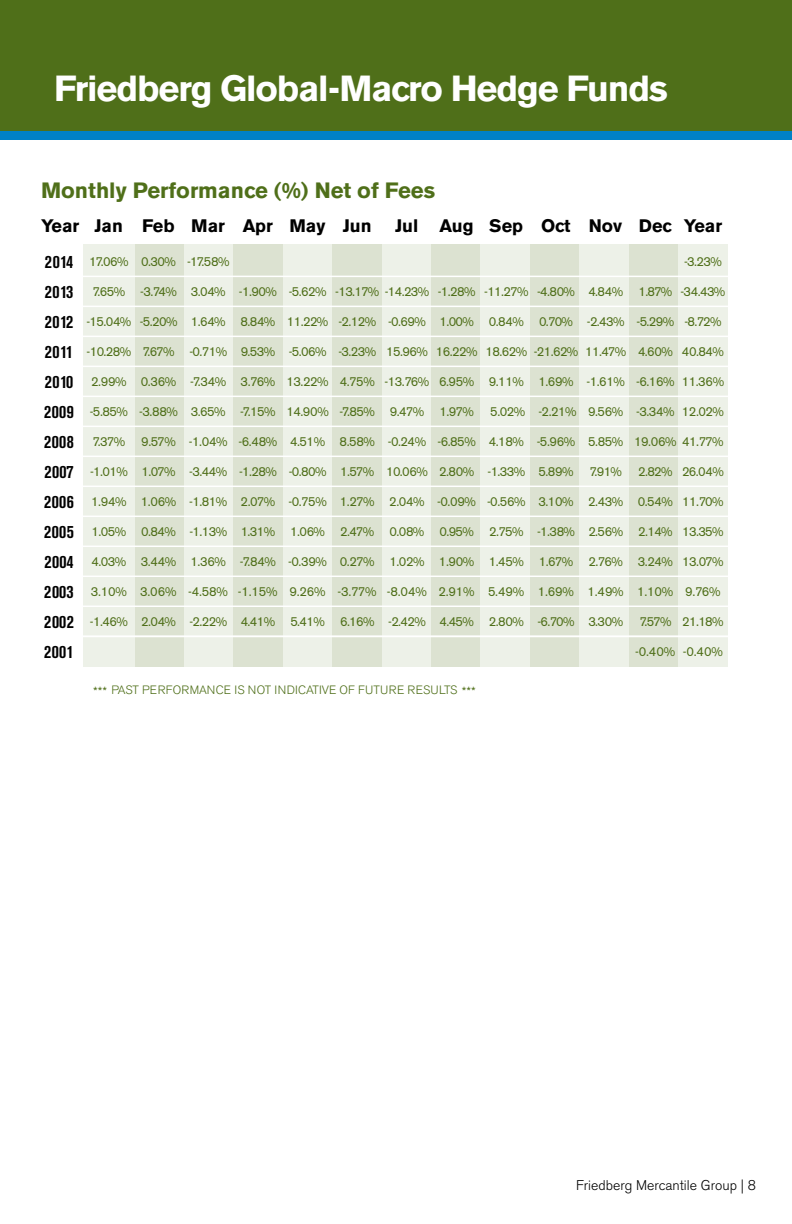
<style>
.page{position:relative;width:792px;height:1224px;background:#fff}
.page>*{position:absolute;margin:0;border:0;box-sizing:border-box;transform-origin:0 0}
.t1{font:700 36px "Akzidenz Grotesk BE";letter-spacing:-.03em;color:#fff}
.t2{font:700 22px "Akzidenz Grotesk BE";color:#4f6f19}
.t3{font:700 18px "Akzidenz Grotesk BE";color:#000}
.t4{font:700 condensed 18px "Akzidenz Grotesk BE";color:#000}
.t5{font:300 14px "Akzidenz Grotesk BE";color:#000}
.t6{font:13px "Akzidenz Grotesk BE";letter-spacing:-.04em;color:#4f6f19}
.t7{font:13px "Akzidenz Grotesk BE";letter-spacing:-.02em;color:#4f6f19}
.t8{font:300 12px "Akzidenz Grotesk BE";letter-spacing:.02em;color:#4f6f19}
.s1{font-weight:700;font-stretch:condensed;font-size:18px;color:#000}
.s2{font-size:16px}
</style>
<div class="page">
<div style="left:0;top:128px;width:792px;height:11px;background:#0081c6"></div>
<div style="left:83px;top:245px;width:52px;height:422px;background:#edf1e8"></div>
<div style="left:135px;top:245px;width:49px;height:422px;background:#dce2d1"></div>
<div style="left:184px;top:245px;width:50px;height:422px;background:#edf1e8"></div>
<div style="left:234px;top:245px;width:49px;height:422px;background:#dce2d1"></div>
<div style="left:283px;top:245px;width:49px;height:422px;background:#edf1e8"></div>
<div style="left:332px;top:245px;width:50px;height:422px;background:#dce2d1"></div>
<div style="left:382px;top:245px;width:49px;height:422px;background:#edf1e8"></div>
<div style="left:431px;top:245px;width:50px;height:422px;background:#dce2d1"></div>
<div style="left:481px;top:245px;width:49px;height:422px;background:#edf1e8"></div>
<div style="left:530px;top:245px;width:49px;height:422px;background:#dce2d1"></div>
<div style="left:579px;top:245px;width:50px;height:422px;background:#edf1e8"></div>
<div style="left:629px;top:245px;width:49px;height:422px;background:#dce2d1"></div>
<div style="left:678px;top:245px;width:50px;height:422px;background:#edf1e8"></div>
<hr style="left:81px;top:306px;width:675px;height:1px;background:#fff">
<hr style="left:81px;top:276px;width:675px;height:1px;background:#fff">
<hr style="left:81px;top:336px;width:675px;height:1px;background:#fff">
<hr style="left:81px;top:366px;width:675px;height:1px;background:#fff">
<hr style="left:81px;top:396px;width:675px;height:1px;background:#fff">
<hr style="left:81px;top:426px;width:675px;height:1px;background:#fff">
<hr style="left:81px;top:456px;width:675px;height:1px;background:#fff">
<hr style="left:81px;top:486px;width:675px;height:1px;background:#fff">
<hr style="left:81px;top:516px;width:675px;height:1px;background:#fff">
<hr style="left:81px;top:546px;width:675px;height:1px;background:#fff">
<hr style="left:81px;top:576px;width:675px;height:1px;background:#fff">
<hr style="left:81px;top:606px;width:675px;height:1px;background:#fff">
<hr style="left:81px;top:636px;width:675px;height:1px;background:#fff">
<div style="left:0;top:0;width:792px;height:130px;background:#4f6f19"></div>
<h1 class="t1" style="left:54px;top:67px;width:615px">Friedberg Global-Macro Hedge Funds</h1>
<h2 class="t2" style="left:41px;top:178px;width:396px">Monthly Performance (%) Net of Fees</h2>
<h3 class="t3" style="left:41px;top:215px;width:332px">Year Jan Feb Mar Apr May Jun</h3>
<h3 class="t3" style="left:395px;top:215px;width:329px">Jul Aug Sep Oct Nov Dec Year</h3>
<p class="t6" style="left:45px;top:254px;width:186px"><span class="s1">2014</span> 17.06% 0.30% -17.58%</p>
<p class="t6" style="left:684px;top:254px;width:39px">-3.23%</p>
<p class="t6" style="left:45px;top:284px;width:682px"><span class="s1">2013</span> 7.65% -3.74% 3.04% -1.90% -5.62% -13.17% -14.23% -1.28% -11.27% -4.80% 4.84% 1.87% -34.43%</p>
<p class="t6" style="left:45px;top:314px;width:678px"><span class="s1">2012</span> -15.04% -5.20% 1.64% 8.84% 11.22% -2.12% -0.69% 1.00% 0.84% 0.70% -2.43% -5.29% -8.72%</p>
<p class="t6" style="left:45px;top:344px;width:681px"><span class="s1">2011</span> -10.28% 7.67% -0.71% 9.53% -5.06% -3.23% 15.96% 16.22% 18.62% -21.62% 11.47% 4.60% 40.84%</p>
<p class="t6" style="left:45px;top:374px;width:681px"><span class="s1">2010</span> 2.99% 0.36% -7.34% 3.76% 13.22% 4.75% -13.76% 6.95% 9.11% 1.69% -1.61% -6.16% 11.36%</p>
<p class="t6" style="left:44px;top:404px;width:682px"><span class="s1">2009</span> -5.85% -3.88% 3.65% -7.15% 14.90% -7.85% 9.47% 1.97% 5.02% -2.21% 9.56% -3.34% 12.02%</p>
<p class="t6" style="left:44px;top:434px;width:681px"><span class="s1">2008</span> 7.37% 9.57% -1.04% -6.48% 4.51% 8.58% -0.24% -6.85% 4.18% -5.96% 5.85% 19.06% 41.77%</p>
<p class="t6" style="left:44px;top:464px;width:681px"><span class="s1">2007</span> -1.01% 1.07% -3.44% -1.28% -0.80% 1.57% 10.06% 2.80% -1.33% 5.89% 7.91% 2.82% 26.04%</p>
<p class="t6" style="left:44px;top:494px;width:681px"><span class="s1">2006</span> 1.94% 1.06% -1.81% 2.07% -0.75% 1.27% 2.04% -0.09% -0.56% 3.10% 2.43% 0.54% 11.70%</p>
<p class="t6" style="left:44px;top:524px;width:681px"><span class="s1">2005</span> 1.05% 0.84% -1.13% 1.31% 1.06% 2.47% 0.08% 0.95% 2.75% -1.38% 2.56% 2.14% 13.35%</p>
<p class="t6" style="left:44px;top:554px;width:681px"><span class="s1">2004</span> 4.03% 3.44% 1.36% -7.84% -0.39% 0.27% 1.02% 1.90% 1.45% 1.67% 2.76% 3.24% 13.07%</p>
<p class="t7" style="left:44px;top:584px;width:678px"><span class="s1">2003</span> 3.10% 3.06% -4.58% -1.15% 9.26% -3.77% -8.04% 2.91% 5.49% 1.69% 1.49% 1.10% 9.76%</p>
<p class="t6" style="left:44px;top:614px;width:681px"><span class="s1">2002</span> -1.46% 2.04% -2.22% 4.41% 5.41% 6.16% -2.42% 4.45% 2.80% -6.70% 3.30% 7.57% 21.18%</p>
<h3 class="t4" style="left:44px;top:641px;width:32px">2001</h3>
<p class="t6" style="left:635px;top:644px;width:89px">-0.40% -0.40%</p>
<p class="t8" style="left:93px;top:683px;width:384px"><span class="s2">***</span> PAST PERFORMANCE IS NOT INDICATIVE OF FUTURE RESULTS <span class="s2">***</span></p>
<p class="t5" style="left:576px;top:1177px;width:181px">Friedberg Mercantile Group | 8</p>
</div>
